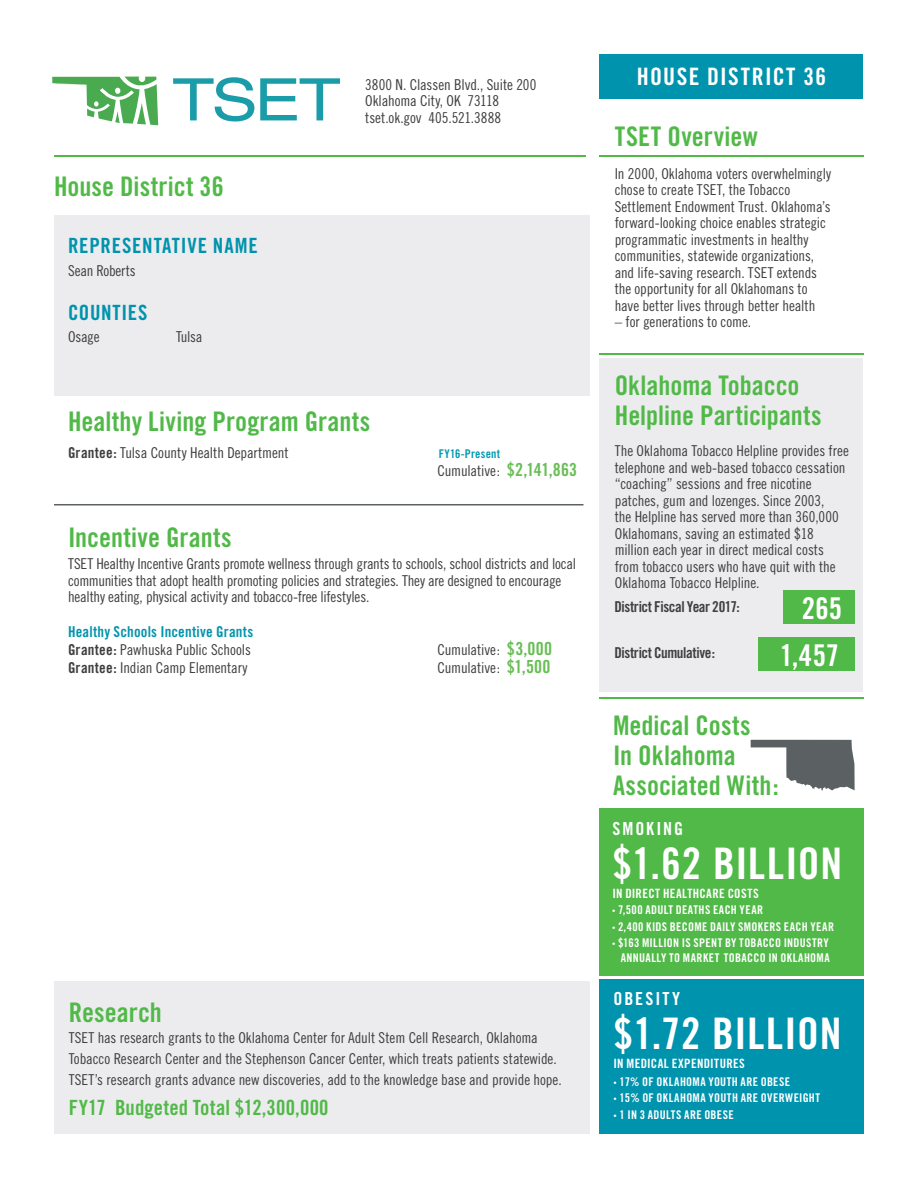
<style>
.page{position:relative;width:918px;height:1188px;background:#fff}
.page>*{position:absolute;margin:0;border:0;box-sizing:border-box;transform-origin:0 0}
.t1{font:43.5px "Trade Gothic Bold Cond Twenty";letter-spacing:.02em;color:#fff}
.t2{font:30px "Trade Gothic Bold Cond Twenty";letter-spacing:.01em;color:#fff}
.t3{font:27px/30px "Trade Gothic Bold Cond Twenty";letter-spacing:.005em;color:#51b948}
.t4{font:24px "Trade Gothic Bold Cond Twenty";letter-spacing:.055em;color:#fff}
.t5{font:21px "Trade Gothic Bold Cond Twenty";letter-spacing:.01em;color:#51b948}
.t6{font:21px "Trade Gothic Bold Cond Twenty";letter-spacing:.035em;color:#0093ad}
.t7{font:18px "Trade Gothic Bold Cond Twenty";letter-spacing:.105em;color:#fff}
.t8{font:15px/16.5px "Trade Gothic Cond Eighteen";letter-spacing:-.005em;color:#3e3e3f}
.t9{font:15px "Trade Gothic Bold Cond Twenty";letter-spacing:-.025em;color:#3e3e3f}
.t10{font:15px "Trade Gothic Bold Cond Twenty";letter-spacing:.015em;color:#0093ad}
.t11{font:12.9px "Trade Gothic Bold Cond Twenty";letter-spacing:.025em;color:#fff}
.t12{font:12px/14.4px "Trade Gothic Bold Cond Twenty";letter-spacing:.03em;color:#fff;text-align:right}
.t13{font:12px "Trade Gothic Bold Cond Twenty";letter-spacing:.015em;color:#009ab2}
.s1{font-family:"Trade Gothic Bold Cond Twenty"}
.s2{font-family:"Trade Gothic Bold Cond Twenty";font-size:18px;color:#69be55}
.s3{font-family:"Neutra Text Demi Alt"}
</style>
<div class="page">
<div style="left:600px;top:358px;width:263px;height:334px;background:#ececee"></div>
<hr style="left:600px;top:697px;width:264px;height:1px;background:#51b948">
<hr style="left:600px;top:353px;width:264px;height:2px;background:#51b948">
<svg style="left:751px;top:740px;width:104px;height:51px"></svg>
<div style="left:600px;top:980px;width:264px;height:154px;background:#0093ad"></div>
<div style="left:600px;top:809px;width:264px;height:167px;background:#51b948"></div>
<svg style="left:173px;top:77px;width:81px;height:45px"></svg>
<svg style="left:260px;top:78px;width:80px;height:42px"></svg>
<svg style="left:52px;top:77px;width:106px;height:48px"></svg>
<hr style="left:600px;top:155px;width:264px;height:2px;background:#51b948">
<hr style="left:54px;top:155px;width:531px;height:2px;background:#51b948">
<div style="left:55px;top:982px;width:535px;height:152px;background:#ececee"></div>
<div style="left:783px;top:591px;width:72px;height:33px;background:#51b948"></div>
<div style="left:600px;top:54px;width:263px;height:45px;background:#0093ad"></div>
<hr style="left:54px;top:504px;width:529px;height:1px;background:#5b6063">
<div style="left:55px;top:215px;width:535px;height:181px;background:#ececee"></div>
<div style="left:758px;top:638px;width:97px;height:33px;background:#51b948"></div>
<h3 class="t3" style="left:54px;top:171px;width:171px">House District 36</h3>
<h3 class="t6" style="left:68px;top:233px;width:191px">REPRESENTATIVE NAME</h3>
<p class="t8" style="left:68px;top:262px;width:69px">Sean Roberts</p>
<h3 class="t6" style="left:68px;top:299px;width:81px">COUNTIES</h3>
<p class="t8" style="left:68px;top:328px;width:33px">Osage</p>
<p class="t8" style="left:176px;top:328px;width:28px">Tulsa</p>
<p class="t8" style="left:365px;top:76px;width:173px">3800 N. Classen Blvd., Suite 200<br>Oklahoma City, OK 73118 tset.ok.gov 405.521.3888</p>
<h3 class="t3" style="left:68px;top:406px;width:304px">Healthy Living Program Grants</h3>
<p class="t8" style="left:68px;top:445px;width:222px"><span class="s1">Grantee:</span> Tulsa County Health Department</p>
<p class="t13" style="left:439px;top:447px;width:63px">FY16-Present</p>
<p class="t8" style="left:438px;top:463px;width:141px">Cumulative: <span class="s2">$2,141,863</span></p>
<h3 class="t3" style="left:68px;top:522px;width:165px">Incentive Grants</h3>
<p class="t8" style="left:68px;top:556px;width:510px">TSET Healthy Incentive Grants promote wellness through grants to schools, school districts and local communities that adopt health promoting policies and strategies. They are designed to encourage healthy eating, physical activity and tobacco-free lifestyles.</p>
<p class="t10" style="left:68px;top:622px;width:187px">Healthy Schools Incentive Grants</p>
<p class="t8" style="left:68px;top:641px;width:184px"><span class="s1">Grantee:</span> Pawhuska Public Schools</p>
<p class="t8" style="left:438px;top:641px;width:116px">Cumulative: <span class="s2">$3,000</span></p>
<p class="t8" style="left:68px;top:659px;width:181px"><span class="s1">Grantee:</span> Indian Camp Elementary</p>
<p class="t8" style="left:438px;top:659px;width:114px">Cumulative: <span class="s2">$1,500</span></p>
<h3 class="t3" style="left:69px;top:997px;width:95px">Research</h3>
<p class="t8" style="left:69px;top:1027px;width:495px;line-height:21px">TSET has research grants to the Oklahoma Center for Adult Stem Cell Research, Oklahoma<br>Tobacco Research Center and the Stephenson Cancer Center, which treats patients statewide.<br>TSET’s research grants advance new discoveries, add to the knowledge base and provide hope.</p>
<h3 class="t5" style="left:69px;top:1095px;width:261px">FY17 Budgeted Total $12,300,000</h3>
<h3 class="t4" style="left:637px;top:62px;width:191px">HOUSE DISTRICT 36</h3>
<h3 class="t3" style="left:615px;top:121px;width:145px">TSET Overview</h3>
<p class="t8" style="left:615px;top:165px;width:218px">In 2000, Oklahoma voters overwhelmingly chose to create TSET, the Tobacco Settlement Endowment Trust. Oklahoma’s forward-looking choice enables strategic programmatic investments in healthy communities, statewide organizations, and life-saving research. TSET extends the opportunity for all Oklahomans to have better lives through better health</p>
<p class="t8" style="left:615px;top:314px;width:138px">– for generations to come.</p>
<h3 class="t3" style="left:615px;top:370px;width:208px">Oklahoma Tobacco<br>Helpline Participants</h3>
<p class="t8" style="left:615px;top:443px;width:236px">The Oklahoma Tobacco Helpline provides free telephone and web-based tobacco cessation “coaching” sessions and free nicotine patches, gum and lozenges. Since 2003,<br>the Helpline has served more than 360,000<br>Oklahomans, saving an estimated $18 million each year in direct medical costs from tobacco users who have quit with the Oklahoma Tobacco Helpline.</p>
<p class="t9" style="left:614px;top:597px;width:127px">District Fiscal Year 2017:</p>
<p class="t9" style="left:614px;top:644px;width:102px">District Cumulative:</p>
<h2 class="t2" style="left:802px;top:590px;width:42px">265</h2>
<h2 class="t2" style="left:780px;top:637px;width:61px">1,457</h2>
<h3 class="t3" style="left:613px;top:711px;width:167px">Medical Costs<br>In Oklahoma<br>Associated With:</h3>
<p class="t7" style="left:612px;top:818px;width:72px">SMOKING</p>
<h1 class="t1" style="left:612px;top:837px;width:231px">$1.62 BILLION</h1>
<p class="t11" style="left:612px;top:886px;width:148px">IN DIRECT HEALTHCARE COSTS</p>
<p class="t12" style="left:612px;top:903px;width:153px"><span class="s3">•</span> 7,500 ADULT DEATHS EACH YEAR</p>
<p class="t12" style="left:612px;top:919px;width:223px"><span class="s3">•</span> 2,400 KIDS BECOME DAILY SMOKERS EACH YEAR</p>
<p class="t12" style="left:612px;top:936px;width:219px"><span class="s3">•</span> $163 MILLION IS SPENT BY TOBACCO INDUSTRY<br>ANNUALLY TO MARKET TOBACCO IN OKLAHOMA</p>
<p class="t7" style="left:614px;top:988px;width:68px">OBESITY</p>
<h1 class="t1" style="left:614px;top:1007px;width:229px">$1.72 BILLION</h1>
<p class="t11" style="left:614px;top:1056px;width:133px">IN MEDICAL EXPENDITURES</p>
<p class="t12" style="left:614px;top:1074px;width:178px"><span class="s3">•</span> 17% OF OKLAHOMA YOUTH ARE OBESE</p>
<p class="t12" style="left:614px;top:1091px;width:208px"><span class="s3">•</span> 15% OF OKLAHOMA YOUTH ARE OVERWEIGHT</p>
<p class="t12" style="left:614px;top:1107px;width:122px"><span class="s3">•</span> 1 IN 3 ADULTS ARE OBESE</p>
</div>
